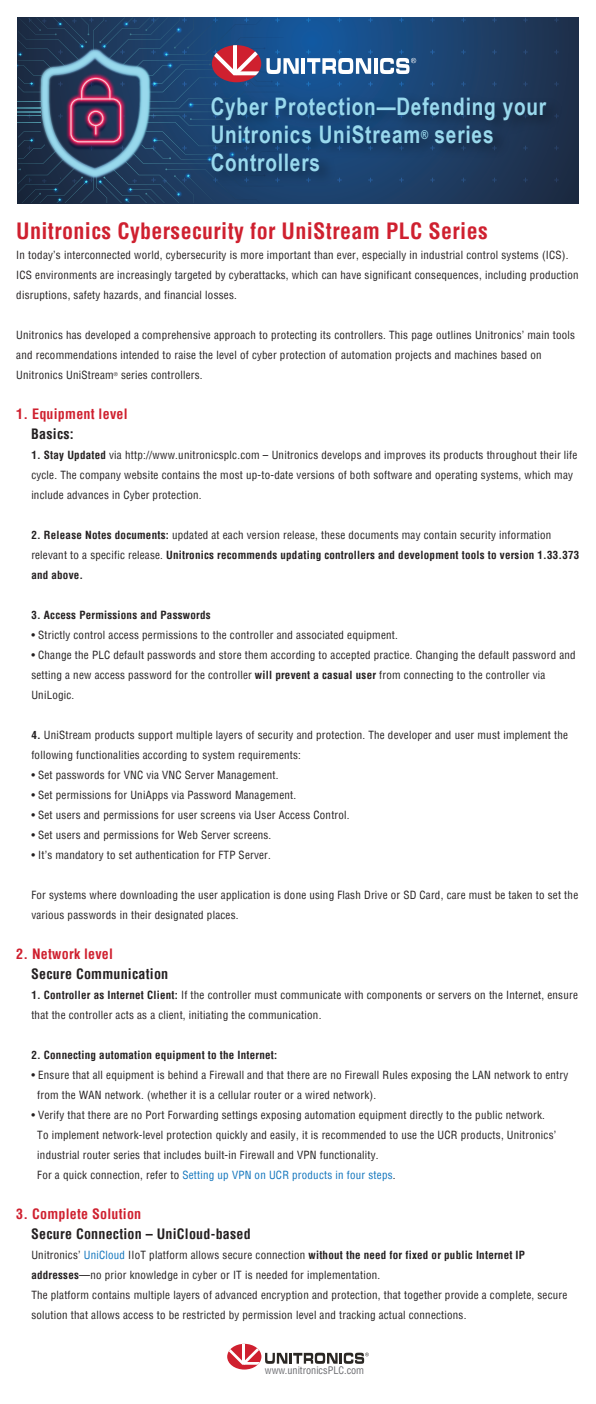
<style>
.page{position:relative;width:596px;height:1404px;background:#fff}
.page>*{position:absolute;margin:0;border:0;box-sizing:border-box;transform-origin:0 0}
.t1{font:700 24.2px/28px "Arial Narrow";letter-spacing:.035em;color:#99d9ed;scale:.96 1}
.t2{font:700 condensed 22px "Helvetica";letter-spacing:.015em;color:#cf202f}
.t3{font:700 condensed 14px "Helvetica";letter-spacing:.015em;color:#231f20}
.t4{font:700 condensed 14px "Helvetica";letter-spacing:.015em;color:#cf202f}
.t5{font:condensed 11px/20px "Helvetica";letter-spacing:.02em;color:#231f20}
.t6{font:700 condensed 11px/20px "Helvetica";letter-spacing:.02em;color:#231f20}
.t7{font:condensed 10.2px "Helvetica LT Std";color:#6a6b6f}
.s1{font-weight:700}
.s2{font-weight:400}
.s3{color:#1074bc}
</style>
<div class="page">
<svg style="left:263px;top:17px;width:314px;height:186px;background:#1a4473"></svg>
<div style="left:130px;top:38px;width:153px;height:35px;background:#165292"></div>
<svg style="left:265px;top:78px;width:18px;height:6px"></svg>
<svg style="left:190px;top:48px;width:75px;height:36px"></svg>
<svg style="left:260px;top:60px;width:5px;height:8px"></svg>
<div style="left:165px;top:17px;width:98px;height:38px;background:#194d86"></div>
<div style="left:187px;top:17px;width:31px;height:32px;background:#1b497b"></div>
<div style="left:154px;top:64px;width:57px;height:20px;background:#1c4778"></div>
<div style="left:231px;top:68px;width:41px;height:14px;background:#19508b"></div>
<div style="left:187px;top:175px;width:28px;height:28px;background:#1f3c61"></div>
<svg style="left:185px;top:141px;width:4px;height:14px"></svg>
<svg style="left:185px;top:125px;width:17px;height:16px"></svg>
<img style="left:185px;top:84px;width:17px;height:41px">
<img style="left:189px;top:139px;width:13px;height:16px">
<img style="left:185px;top:50px;width:5px;height:36px">
<img style="left:185px;top:196px;width:9px;height:7px">
<img style="left:185px;top:155px;width:17px;height:41px">
<img style="left:212px;top:75px;width:41px;height:9px">
<img style="left:185px;top:17px;width:14px;height:33px">
<img style="left:18px;top:17px;width:167px;height:186px">
<svg style="left:18px;top:50px;width:131px;height:126px;background:#465371"></svg>
<div style="left:212px;top:45px;width:49px;height:37px;background:#cf202f;border-radius:50%"></div>
<svg style="left:233px;top:45px;width:4px;height:5px"></svg>
<svg style="left:212px;top:50px;width:48px;height:25px"></svg>
<svg style="left:266px;top:58px;width:32px;height:16px"></svg>
<hr style="left:301px;top:58px;width:4px;height:16px;background:#fff">
<svg style="left:307px;top:58px;width:64px;height:16px"></svg>
<hr style="left:374px;top:58px;width:3px;height:16px;background:#fff">
<svg style="left:380px;top:58px;width:36px;height:16px"></svg>
<img style="left:202px;top:84px;width:372px;height:120px">
<div style="left:227px;top:1344px;width:34px;height:25px;background:#cf202f;border-radius:50%"></div>
<svg style="left:227px;top:1344px;width:141px;height:21px"></svg>
<h1 class="t1" style="left:210px;top:91px;width:351px">Cyber Protection—Defending your<br>Unitronics UniStream<sup>®</sup> series<br>Controllers</h1>
<h2 class="t2" style="left:16px;top:216px;width:472px">Unitronics Cybersecurity for UniStream PLC Series</h2>
<p class="t5" style="left:16px;top:245px;width:563px">In today’s interconnected world, cybersecurity is more important than ever, especially in industrial control systems (ICS).<br>ICS environments are increasingly targeted by cyberattacks, which can have significant consequences, including production disruptions, safety hazards, and financial losses.</p>
<p class="t5" style="left:16px;top:325px;width:560px">Unitronics has developed a comprehensive approach to protecting its controllers. This page outlines Unitronics’ main tools and recommendations intended to raise the level of cyber protection of automation projects and machines based on<br>Unitronics UniStream<sup>®</sup> series controllers.</p>
<p class="t4" style="left:16px;top:405px;width:113px">1. Equipment level</p>
<p class="t3" style="left:31px;top:425px;width:44px">Basics:</p>
<p class="t5" style="left:31px;top:445px;width:547px"><span class="s1">1. Stay Updated</span> via http://www.unitronicsplc.com – Unitronics develops and improves its products throughout their life cycle. The company website contains the most up-to-date versions of both software and operating systems, which may include advances in Cyber protection.</p>
<p class="t6" style="left:31px;top:525px;width:549px">2. Release Notes documents: <span class="s2">updated at each version release, these documents may contain security information relevant to a specific release.</span> Unitronics recommends updating controllers and development tools to version 1.33.373 and above.</p>
<p class="t6" style="left:31px;top:605px;width:181px">3. Access Permissions and Passwords</p>
<p class="t5" style="left:31px;top:625px;width:368px">• Strictly control access permissions to the controller and associated equipment.</p>
<p class="t5" style="left:31px;top:645px;width:545px">• Change the PLC default passwords and store them according to accepted practice. Changing the default password and setting a new access password for the controller <span class="s1">will prevent a casual user</span> from connecting to the controller via<br>UniLogic.</p>
<p class="t5" style="left:31px;top:725px;width:538px"><span class="s1">4.</span> UniStream products support multiple layers of security and protection. The developer and user must implement the following functionalities according to system requirements:</p>
<p class="t5" style="left:31px;top:765px;width:248px">• Set passwords for VNC via VNC Server Management.</p>
<p class="t5" style="left:31px;top:785px;width:266px">• Set permissions for UniApps via Password Management.</p>
<p class="t5" style="left:31px;top:805px;width:319px">• Set users and permissions for user screens via User Access Control.</p>
<p class="t5" style="left:31px;top:825px;width:241px">• Set users and permissions for Web Server screens.</p>
<p class="t5" style="left:31px;top:845px;width:241px">• It’s mandatory to set authentication for FTP Server.</p>
<p class="t5" style="left:31px;top:885px;width:548px">For systems where downloading the user application is done using Flash Drive or SD Card, care must be taken to set the various passwords in their designated places.</p>
<p class="t4" style="left:16px;top:945px;width:98px">2. Network level</p>
<p class="t3" style="left:31px;top:965px;width:138px">Secure Communication</p>
<p class="t5" style="left:31px;top:985px;width:547px"><span class="s1">1. Controller as Internet Client:</span> If the controller must communicate with components or servers on the Internet, ensure that the controller acts as a client, initiating the communication.</p>
<p class="t6" style="left:31px;top:1045px;width:247px">2. Connecting automation equipment to the Internet:</p>
<p class="t5" style="left:37px;top:1065px;width:532px;text-indent:-6px">• Ensure that all equipment is behind a Firewall and that there are no Firewall Rules exposing the LAN network to entry from the WAN network. (whether it is a cellular router or a wired network).</p>
<p class="t5" style="left:37px;top:1105px;width:520px;text-indent:-6px">• Verify that there are no Port Forwarding settings exposing automation equipment directly to the public network.<br>To implement network-level protection quickly and easily, it is recommended to use the UCR products, Unitronics’ industrial router series that includes built-in Firewall and VPN functionality.<br>For a quick connection, refer to <span class="s3">Setting up VPN on UCR products in four steps</span>.</p>
<p class="t4" style="left:16px;top:1205px;width:126px">3. Complete Solution</p>
<p class="t3" style="left:31px;top:1225px;width:221px">Secure Connection – UniCloud-based</p>
<p class="t5" style="left:31px;top:1245px;width:537px">Unitronics’ <span class="s3">UniCloud</span> IIoT platform allows secure connection <span class="s1">without the need for fixed or public Internet IP addresses</span>—no prior knowledge in cyber or IT is needed for implementation.<br>The platform contains multiple layers of advanced encryption and protection, that together provide a complete, secure solution that allows access to be restricted by permission level and tracking actual connections.</p>
<p class="t7" style="left:265px;top:1364px;width:101px">www.unitronicsPLC.com</p>
</div>
